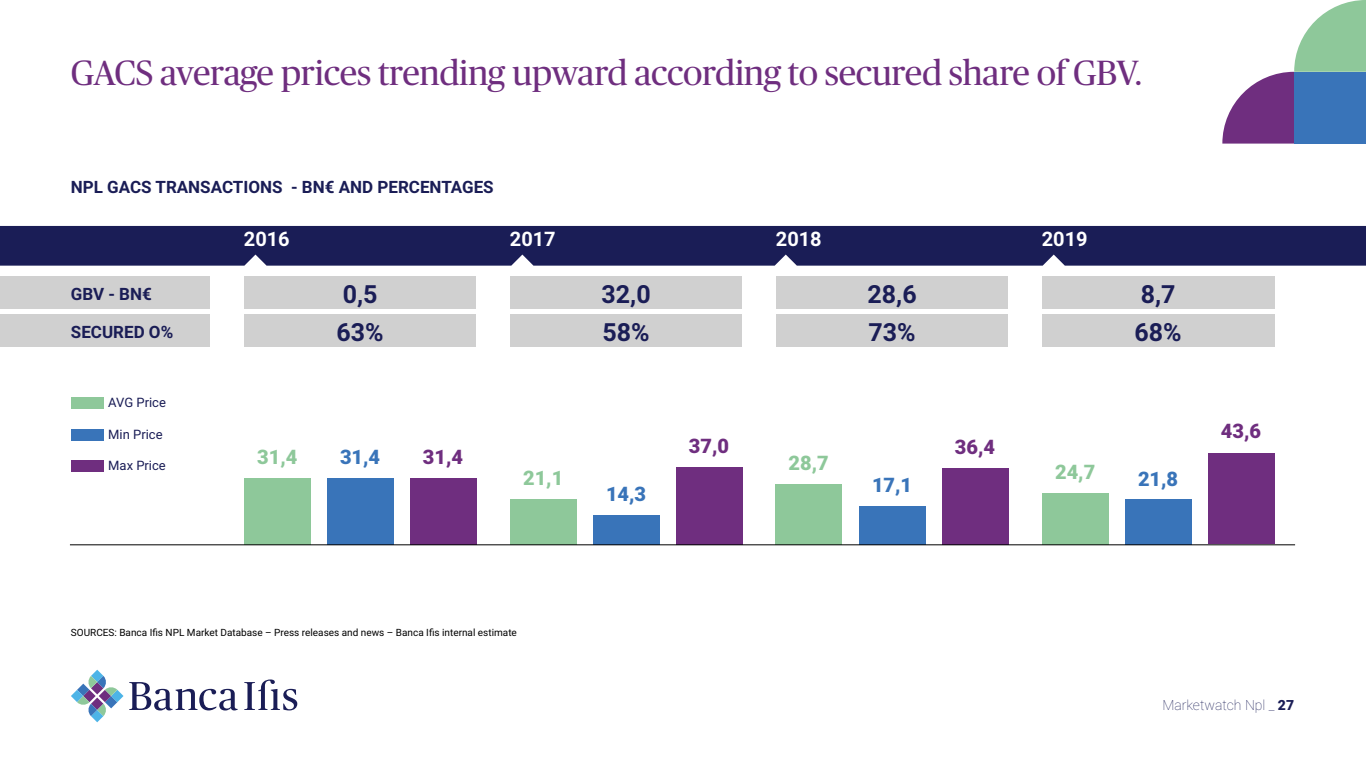
<style>
.page{position:relative;width:1366px;height:768px;background:#fff}
.page>*{position:absolute;margin:0;border:0;box-sizing:border-box;transform-origin:0 0}
.t1{font:35px "Publico";letter-spacing:-.01em;color:#6f2e7f}
.t2{font:700 25px/37.9px "Roboto";color:#1a1d56}
.t3{font:700 20px "Roboto";color:#fff}
.t4{font:900 20px "Roboto";color:#8ec89a}
.t5{font:900 20px "Roboto";color:#3974b9}
.t6{font:900 20px "Roboto";color:#6f2e7f}
.t7{font:700 17px "Roboto";color:#1a1d56}
.t8{font:100 14px "Roboto";color:#1a1d56}
.t9{font:13px "Roboto";color:#1a1d56}
.t10{font:10px "Roboto";color:#000}
.s1{font-weight:900}
</style>
<div class="page">
<svg style="left:129px;top:682px;width:109px;height:28px"></svg>
<svg style="left:244px;top:679px;width:53px;height:31px"></svg>
<svg style="left:71px;top:670px;width:52px;height:52px"></svg>
<div style="left:0;top:314px;width:1274px;height:33px;background:#d0d0d0"></div>
<div style="left:0;top:277px;width:1274px;height:32px;background:#d0d0d0"></div>
<div style="left:0;top:226px;width:1365px;height:40px;background:#1a1d56"></div>
<div style="left:244px;top:478px;width:66px;height:66px;background:#8ec89a"></div>
<div style="left:327px;top:478px;width:66px;height:66px;background:#3974b9"></div>
<div style="left:410px;top:478px;width:66px;height:66px;background:#6f2e7f"></div>
<div style="left:675px;top:467px;width:67px;height:77px;background:#6f2e7f"></div>
<div style="left:510px;top:499px;width:66px;height:45px;background:#8ec89a"></div>
<div style="left:593px;top:515px;width:66px;height:29px;background:#3974b9"></div>
<div style="left:941px;top:468px;width:67px;height:76px;background:#6f2e7f"></div>
<div style="left:775px;top:484px;width:67px;height:60px;background:#8ec89a"></div>
<div style="left:858px;top:506px;width:67px;height:38px;background:#3974b9"></div>
<div style="left:1207px;top:454px;width:67px;height:90px;background:#6f2e7f"></div>
<div style="left:1041px;top:493px;width:67px;height:51px;background:#8ec89a"></div>
<div style="left:1124px;top:499px;width:67px;height:45px;background:#3974b9"></div>
<svg style="left:1222px;top:0;width:143px;height:144px"></svg>
<div style="left:1294px;top:72px;width:71px;height:72px;background:#3974b9"></div>
<div style="left:71px;top:397px;width:33px;height:12px;background:#8ec89a"></div>
<div style="left:71px;top:429px;width:33px;height:12px;background:#3974b9"></div>
<div style="left:71px;top:460px;width:33px;height:11px;background:#6f2e7f"></div>
<hr style="left:70px;top:544px;width:1225px;height:1px;background:#000">
<div style="left:476px;top:268px;width:34px;height:96px;background:#fff"></div>
<div style="left:742px;top:268px;width:33px;height:96px;background:#fff"></div>
<div style="left:1008px;top:268px;width:33px;height:96px;background:#fff"></div>
<div style="left:210px;top:268px;width:34px;height:96px;background:#fff"></div>
<h1 class="t1" style="left:71px;top:54px;width:1072px">GACS average prices trending upward according to secured share of GBV.</h1>
<h3 class="t7" style="left:71px;top:175px;width:424px">NPL GACS TRANSACTIONS - BN€ AND PERCENTAGES</h3>
<h3 class="t7" style="left:71px;top:282px;width:83px">GBV - BN€</h3>
<h3 class="t7" style="left:71px;top:320px;width:104px">SECURED O%</h3>
<h3 class="t9" style="left:108px;top:393px;width:59px">AVG Price</h3>
<h3 class="t9" style="left:108px;top:425px;width:56px">Min Price</h3>
<h3 class="t9" style="left:108px;top:456px;width:59px">Max Price</h3>
<h3 class="t3" style="left:244px;top:225px;width:47px">2016</h3>
<h3 class="t3" style="left:510px;top:225px;width:47px">2017</h3>
<h3 class="t3" style="left:776px;top:225px;width:47px">2018</h3>
<h3 class="t3" style="left:1041px;top:225px;width:47px">2019</h3>
<h2 class="t2" style="left:336px;top:274px;width:49px">0,5<br>63%</h2>
<h2 class="t2" style="left:601px;top:274px;width:51px">32,0<br>58%</h2>
<h2 class="t2" style="left:867px;top:274px;width:51px">28,6<br>73%</h2>
<h2 class="t2" style="left:1134px;top:274px;width:49px">8,7<br>68%</h2>
<h3 class="t4" style="left:257px;top:443px;width:42px">31,4</h3>
<h3 class="t5" style="left:340px;top:443px;width:42px">31,4</h3>
<h3 class="t6" style="left:423px;top:443px;width:42px">31,4</h3>
<h3 class="t4" style="left:523px;top:463px;width:42px">21,1</h3>
<h3 class="t5" style="left:606px;top:480px;width:42px">14,3</h3>
<h3 class="t6" style="left:689px;top:432px;width:42px">37,0</h3>
<h3 class="t4" style="left:788px;top:449px;width:42px">28,7</h3>
<h3 class="t5" style="left:872px;top:471px;width:42px">17,1</h3>
<h3 class="t6" style="left:955px;top:433px;width:42px">36,4</h3>
<h3 class="t4" style="left:1055px;top:458px;width:42px">24,7</h3>
<h3 class="t5" style="left:1138px;top:465px;width:42px">21,8</h3>
<h3 class="t6" style="left:1220px;top:417px;width:42px">43,6</h3>
<p class="t10" style="left:71px;top:625px;width:447px">SOURCES: Banca Ifis NPL Market Database – Press releases and news – Banca Ifis internal estimate</p>
<h3 class="t8" style="left:1162px;top:696px;width:133px">Marketwatch Npl _ <span class="s1">27</span></h3>
</div>
